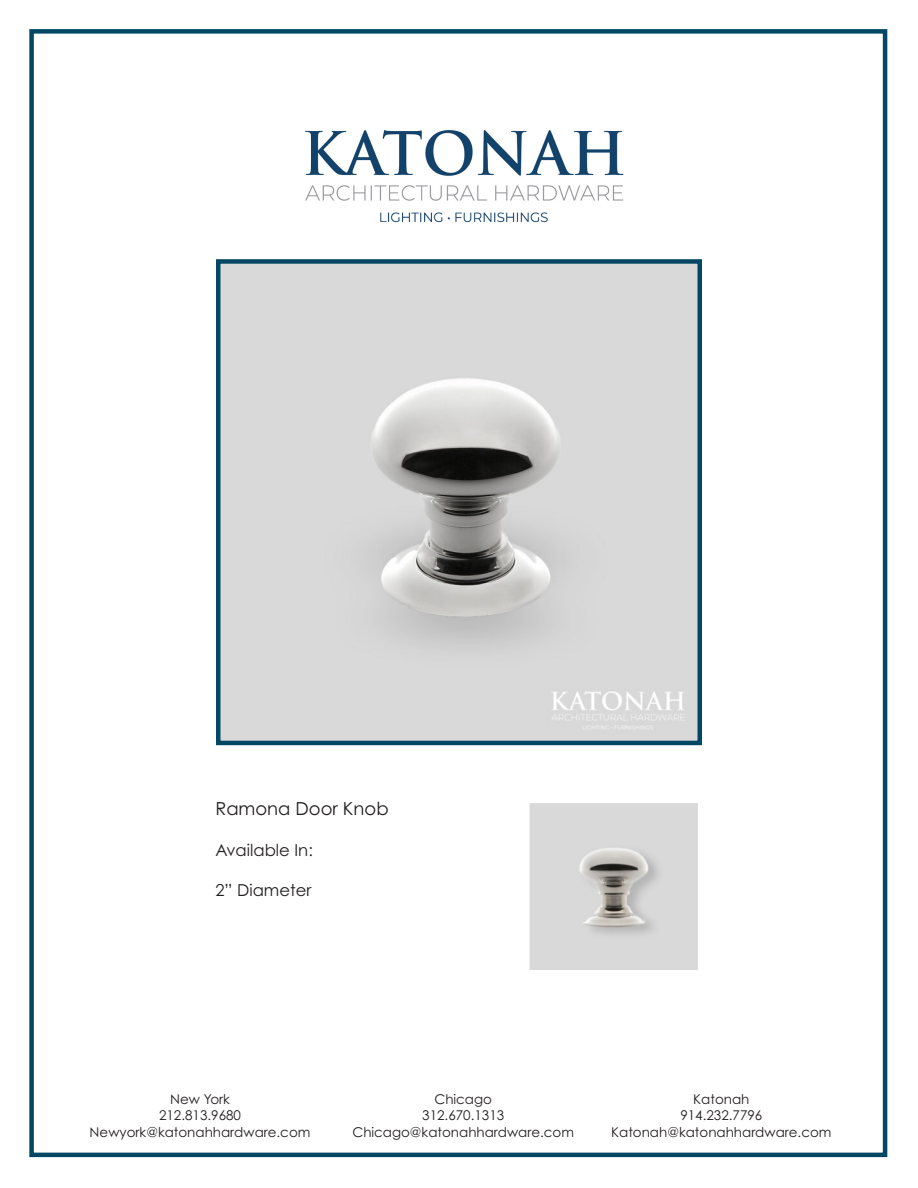
<style>
.page{position:relative;width:918px;height:1188px;background:#fff}
.page>*{position:absolute;margin:0;border:0;box-sizing:border-box;transform-origin:0 0}
.t1{font:18px "Century Gothic Pro";color:#231f20}
.t2{font:16.5px "Century Gothic Pro";color:#231f20}
.t3{font:13.5px "Century Gothic Pro";color:#231f20}
</style>
<div class="page">
<div style="left:29px;top:29px;width:858px;height:1128px;border:4px solid #024865"></div>
<img style="left:221px;top:264px;width:476px;height:476px">
<div style="left:216px;top:259px;width:486px;height:486px;border:4px solid #024865"></div>
<img style="left:305px;top:129px;width:319px;height:94px">
<img style="left:530px;top:803px;width:168px;height:167px">
<p class="t1" style="left:215px;top:797px;width:175px">Ramona Door Knob</p>
<p class="t2" style="left:215px;top:840px;width:99px">Available In:</p>
<p class="t2" style="left:215px;top:880px;width:98px">2” Diameter</p>
<p class="t3" style="left:170px;top:1091px;width:61px">New York</p>
<p class="t3" style="left:159px;top:1107px;width:83px">212.813.9680</p>
<p class="t3" style="left:90px;top:1123px;width:222px">Newyork@katonahhardware.com</p>
<p class="t3" style="left:434px;top:1091px;width:59px">Chicago</p>
<p class="t3" style="left:422px;top:1107px;width:83px">312.670.1313</p>
<p class="t3" style="left:352px;top:1123px;width:223px">Chicago@katonahhardware.com</p>
<p class="t3" style="left:693px;top:1091px;width:58px">Katonah</p>
<p class="t3" style="left:680px;top:1107px;width:83px">914.232.7796</p>
<p class="t3" style="left:611px;top:1123px;width:222px">Katonah@katonahhardware.com</p>
</div>
